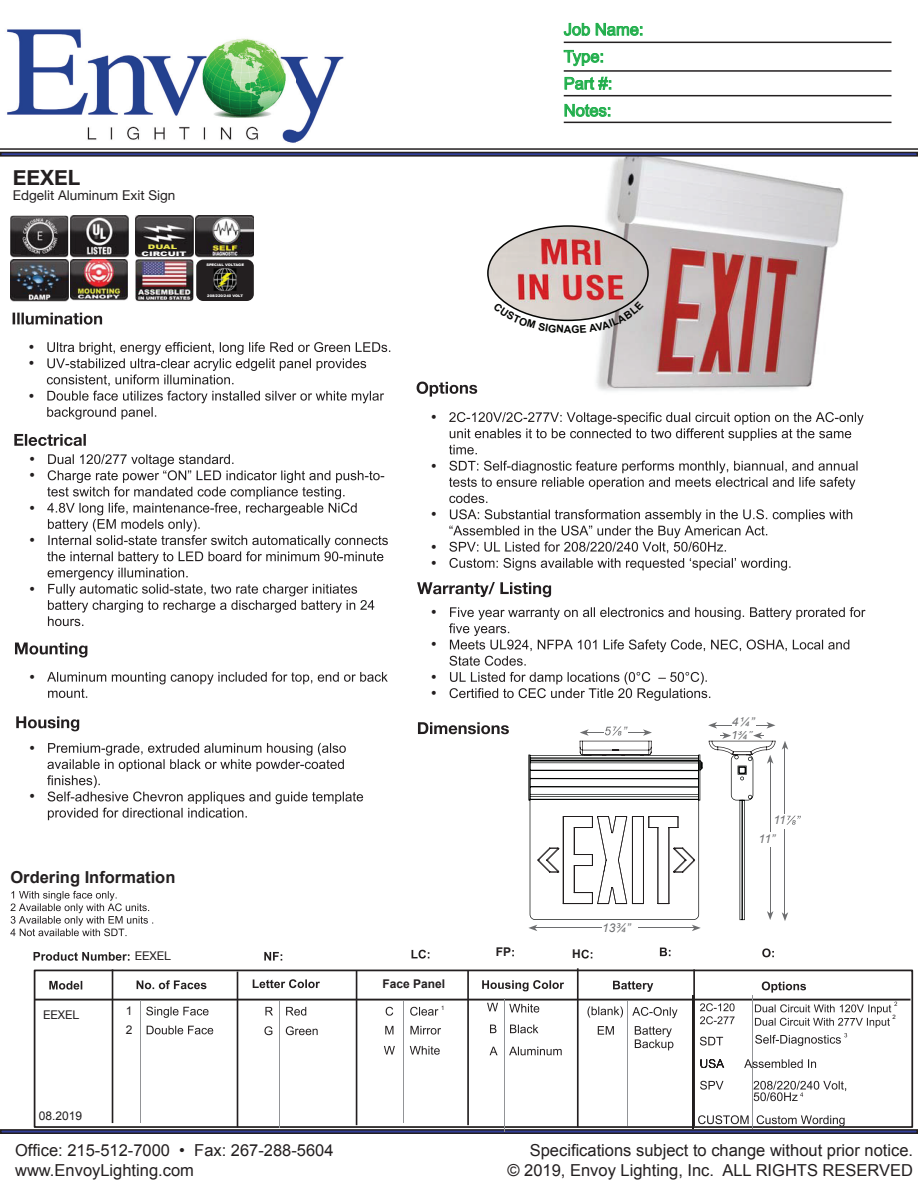
<style>
.page{position:relative;width:918px;height:1188px;background:#fff}
.page>*{position:absolute;margin:0;border:0;box-sizing:border-box;transform-origin:0 0}
.t1{font:700 21px "Helvetica Neue";color:#231f20}
.t2{font:16.5px/19.8px "Arial";color:#231f20;text-align:right}
.t3{font:16.5px/27px "Arial";color:#20ae4b}
.t4{font:700 16.5px "Arial";color:#231f20}
.t5{font:13.5px "Helvetica Neue";color:#231f20}
.t6{font:13.5px "Symbol";color:#231f20}
.t7{font:italic 12px "Arial";letter-spacing:-.025em;color:#6d6e70}
.t8{font:700 12px "Arial";color:#231f20}
.t9{font:12px "Helvetica Neue";color:#231f20}
.t10{font:12px "Arial";color:#1f1c1d}
.t11{font:12px/18.9px "Arial";color:#231f20}
.t12{font:900 6.3px "Arial";color:#fff;scale:1.55 1}
.t13{font:900 6.3px "Arial";color:#edea54;scale:1.55 1}
.t14{font:6px "Arial";color:#231f20}
.t15{font:900 3.45px "Arial";color:#fff;scale:1.07 1}
</style>
<div class="page">
<img style="left:596px;top:151px;width:251px;height:240px">
<img style="left:488px;top:226px;width:160px;height:94px">
<img style="left:7px;top:29px;width:337px;height:114px">
<hr style="left:0;top:148px;width:918px;height:2px;background:#231f20">
<div style="left:0;top:152px;width:918px;height:5px;border:2px solid #231f20"></div>
<div style="left:0;top:1129px;width:918px;height:5px;border:2px solid #231f20"></div>
<svg style="left:563px;top:23px;width:79px;height:13px"></svg>
<svg style="left:563px;top:50px;width:40px;height:16px"></svg>
<svg style="left:564px;top:76px;width:47px;height:14px"></svg>
<svg style="left:564px;top:104px;width:46px;height:13px"></svg>
<hr style="left:564px;top:42px;width:328px;height:1px;background:#231f20">
<hr style="left:564px;top:70px;width:328px;height:2px;background:#231f20">
<hr style="left:564px;top:95px;width:328px;height:1px;background:#231f20">
<hr style="left:564px;top:122px;width:328px;height:1px;background:#231f20">
<svg style="left:13px;top:313px;width:89px;height:12px"></svg>
<svg style="left:47px;top:342px;width:343px;height:78px"></svg>
<svg style="left:14px;top:434px;width:72px;height:12px"></svg>
<svg style="left:47px;top:454px;width:341px;height:172px"></svg>
<svg style="left:47px;top:672px;width:341px;height:26px"></svg>
<svg style="left:418px;top:722px;width:91px;height:12px"></svg>
<svg style="left:417px;top:382px;width:60px;height:15px"></svg>
<svg style="left:34px;top:952px;width:96px;height:9px"></svg>
<svg style="left:264px;top:952px;width:18px;height:9px"></svg>
<svg style="left:412px;top:950px;width:17px;height:9px"></svg>
<svg style="left:660px;top:948px;width:11px;height:8px"></svg>
<svg style="left:762px;top:948px;width:12px;height:9px"></svg>
<hr style="left:35px;top:999px;width:876px;height:2px;background:#231f20">
<div style="left:34px;top:970px;width:879px;height:158px;border:2px solid #231f20"></div>
<svg style="left:49px;top:981px;width:33px;height:9px"></svg>
<svg style="left:137px;top:980px;width:69px;height:9px"></svg>
<svg style="left:482px;top:980px;width:82px;height:11px"></svg>
<svg style="left:253px;top:979px;width:67px;height:9px"></svg>
<svg style="left:762px;top:982px;width:44px;height:11px"></svg>
<hr style="left:237px;top:972px;width:1px;height:155px;background:#231f20">
<hr style="left:356px;top:970px;width:1px;height:155px;background:#231f20">
<hr style="left:467px;top:970px;width:2px;height:155px;background:#231f20">
<hr style="left:577px;top:968px;width:2px;height:159px;background:#231f20">
<svg style="left:10px;top:891px;width:143px;height:45px"></svg>
<svg style="left:15px;top:643px;width:72px;height:15px"></svg>
<svg style="left:47px;top:743px;width:316px;height:77px"></svg>
<svg style="left:16px;top:716px;width:63px;height:15px"></svg>
<svg style="left:449px;top:607px;width:417px;height:59px"></svg>
<svg style="left:450px;top:672px;width:260px;height:29px"></svg>
<svg style="left:417px;top:582px;width:134px;height:15px"></svg>
<hr style="left:693px;top:969px;width:2px;height:157px;background:#231f20">
<svg style="left:613px;top:981px;width:40px;height:11px"></svg>
<svg style="left:449px;top:412px;width:415px;height:42px"></svg>
<svg style="left:449px;top:461px;width:409px;height:42px"></svg>
<svg style="left:449px;top:509px;width:403px;height:62px"></svg>
<hr style="left:112px;top:969px;width:1px;height:154px;background:#231f20">
<svg style="left:581px;top:950px;width:11px;height:9px"></svg>
<img style="left:70px;top:216px;width:58px;height:84px">
<img style="left:10px;top:216px;width:58px;height:85px">
<img style="left:196px;top:216px;width:58px;height:42px">
<img style="left:135px;top:215px;width:58px;height:86px">
<img style="left:21px;top:217px;width:38px;height:37px">
<img style="left:157px;top:249px;width:15px;height:8px">
<div style="left:196px;top:260px;width:58px;height:41px;background:#231f20;border-radius:7px"></div>
<img style="left:214px;top:268px;width:22px;height:23px">
<img style="left:218px;top:273px;width:14px;height:14px">
<hr style="left:785px;top:747px;width:1px;height:168px;background:#6d6e70">
<svg style="left:782px;top:741px;width:6px;height:9px"></svg>
<svg style="left:782px;top:912px;width:6px;height:9px"></svg>
<div style="left:773px;top:814px;width:30px;height:14px;background:#fff"></div>
<svg style="left:786px;top:816px;width:15px;height:9px"></svg>
<svg style="left:528px;top:722px;width:247px;height:209px"></svg>
<hr style="left:140px;top:1001px;width:1px;height:122px;background:#929497">
<hr style="left:279px;top:1001px;width:1px;height:126px;background:#929497">
<hr style="left:504px;top:998px;width:1px;height:134px;background:#929497">
<hr style="left:403px;top:1001px;width:1px;height:82px;background:#929497">
<hr style="left:693px;top:1095px;width:1px;height:34px;background:#211d1e">
<hr style="left:628px;top:1001px;width:1px;height:124px;background:#929497">
<hr style="left:752px;top:996px;width:1px;height:133px;background:#929497">
<hr style="left:403px;top:1073px;width:1px;height:50px;background:#929497">
<svg style="left:146px;top:1007px;width:63px;height:11px"></svg>
<svg style="left:265px;top:1007px;width:8px;height:8px"></svg>
<svg style="left:286px;top:1007px;width:20px;height:9px"></svg>
<svg style="left:386px;top:1007px;width:7px;height:9px"></svg>
<svg style="left:410px;top:1007px;width:28px;height:9px"></svg>
<svg style="left:487px;top:1003px;width:11px;height:8px"></svg>
<svg style="left:509px;top:1004px;width:30px;height:9px"></svg>
<svg style="left:147px;top:1026px;width:66px;height:8px"></svg>
<svg style="left:264px;top:1026px;width:8px;height:9px"></svg>
<svg style="left:286px;top:1026px;width:32px;height:9px"></svg>
<svg style="left:385px;top:1026px;width:8px;height:8px"></svg>
<svg style="left:411px;top:1026px;width:30px;height:9px"></svg>
<svg style="left:490px;top:1025px;width:6px;height:8px"></svg>
<svg style="left:510px;top:1025px;width:28px;height:8px"></svg>
<svg style="left:598px;top:1026px;width:16px;height:9px"></svg>
<svg style="left:635px;top:1026px;width:38px;height:24px"></svg>
<svg style="left:384px;top:1046px;width:11px;height:9px"></svg>
<svg style="left:410px;top:1046px;width:30px;height:9px"></svg>
<svg style="left:490px;top:1047px;width:8px;height:8px"></svg>
<svg style="left:509px;top:1047px;width:53px;height:8px"></svg>
<svg style="left:744px;top:1059px;width:72px;height:9px"></svg>
<svg style="left:700px;top:1059px;width:24px;height:9px"></svg>
<svg style="left:700px;top:1081px;width:24px;height:9px"></svg>
<svg style="left:754px;top:1081px;width:92px;height:20px"></svg>
<svg style="left:632px;top:1007px;width:46px;height:11px"></svg>
<svg style="left:588px;top:1006px;width:35px;height:12px"></svg>
<svg style="left:700px;top:1037px;width:23px;height:9px"></svg>
<svg style="left:698px;top:1115px;width:51px;height:9px"></svg>
<svg style="left:757px;top:1115px;width:88px;height:12px"></svg>
<svg style="left:700px;top:1003px;width:35px;height:21px"></svg>
<svg style="left:755px;top:1002px;width:142px;height:44px"></svg>
<svg style="left:493px;top:301px;width:151px;height:32px"></svg>
<p class="t1" style="left:13px;top:161px;width:69px">EEXEL</p>
<p class="t5" style="left:13px;top:186px;width:164px">Edgelit Aluminum Exit Sign</p>
<p class="t6" style="left:28px;top:389px;width:8px">•</p>
<p class="t13" style="left:148px;top:242px;width:20px">DUAL</p>
<p class="t12" style="left:142px;top:249px;width:31px">CIRCUIT</p>
<p class="t15" style="left:206px;top:262px;width:37px">SPECIAL VOLTAGE</p>
<p class="t15" style="left:207px;top:293px;width:35px">208/220/240 VOLT</p>
<p class="t6" style="left:29px;top:501px;width:8px">•</p>
<p class="t6" style="left:29px;top:534px;width:8px">•</p>
<p class="t6" style="left:29px;top:582px;width:8px">•</p>
<p class="t6" style="left:29px;top:670px;width:8px">•</p>
<p class="t6" style="left:29px;top:742px;width:8px">•</p>
<p class="t6" style="left:29px;top:790px;width:8px">•</p>
<p class="t4" style="left:10px;top:866px;width:167px">Ordering Information</p>
<p class="t9" style="left:135px;top:947px;width:37px">EEXEL</p>
<p class="t6" style="left:431px;top:411px;width:8px">•</p>
<p class="t6" style="left:431px;top:459px;width:8px">•</p>
<p class="t6" style="left:431px;top:508px;width:8px">•</p>
<p class="t6" style="left:431px;top:606px;width:8px">•</p>
<p class="t6" style="left:431px;top:638px;width:8px">•</p>
<p class="t8" style="left:382px;top:976px;width:64px">Face Panel</p>
<p class="t9" style="left:43px;top:1006px;width:37px">EEXEL</p>
<p class="t10" style="left:39px;top:1108px;width:45px">08.2019</p>
<p class="t11" style="left:126px;top:1002px;width:8px">1<br>2</p>
<p class="t14" style="left:441px;top:1004px;width:5px">1</p>
<p class="t2" style="left:15px;top:1140px;width:320px;text-align:left">Office: 215-512-7000 • Fax: 267-288-5604 www.EnvoyLighting.com</p>
<p class="t3" style="left:564px;top:16px;width:81px">Job Name:<br>Type:<br>Part #:<br>Notes:</p>
<p class="t8" style="left:496px;top:944px;width:17px">FP</p>
<p class="t8" style="left:572px;top:946px;width:10px">H</p>
<p class="t7" style="left:602px;top:920px;width:30px">13¾”</p>
<p class="t7" style="left:732px;top:714px;width:24px">4¼”</p>
<p class="t7" style="left:731px;top:727px;width:22px">1¾”</p>
<p class="t7" style="left:773px;top:812px;width:14px">11</p>
<p class="t7" style="left:759px;top:831px;width:18px">11”</p>
<p class="t14" style="left:892px;top:1013px;width:5px">2</p>
<p class="t2" style="left:508px;top:1140px;width:407px">Specifications subject to change without prior notice.<br>© 2019, Envoy Lighting, Inc. ALL RIGHTS RESERVED</p>
</div>
